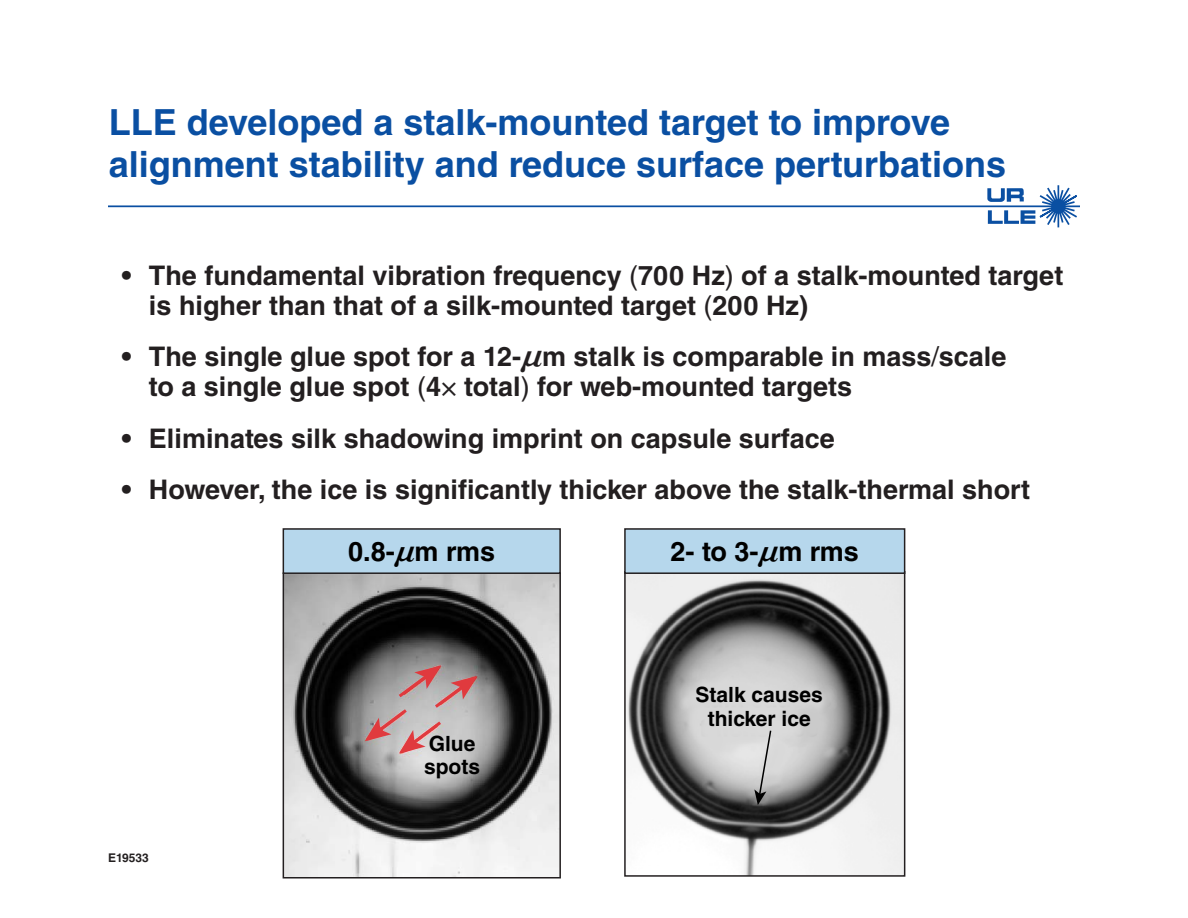
<style>
.page{position:relative;width:1188px;height:918px;background:#fff}
.page>*{position:absolute;margin:0;border:0;box-sizing:border-box;transform-origin:0 0}
.t1{font:700 36px/42px "Helvetica LT Std";color:#0a4fa2}
.t2{font:700 27px/30px "Helvetica LT Std";color:#231f20}
.t3{font:700 27px "Helvetica LT Std";letter-spacing:-.015em;color:#000}
.t4{font:700 21px/22.5px "Helvetica LT Std";color:#000}
.t5{font:700 12px "Helvetica LT Std";color:#231f20}
.s1{font-weight:400}
.s2{font-family:"MM Greek"}
.s3{font-family:"MM Greek";font-size:25.5px}
</style>
<div class="page">
<svg style="left:987px;top:185px;width:92px;height:43px"></svg>
<hr style="left:108px;top:205px;width:972px;height:2px;background:#0a4fa2">
<img style="left:286px;top:575px;width:272px;height:301px">
<div style="left:283px;top:572px;width:278px;height:307px;border:2px solid #231f20"></div>
<img style="left:627px;top:574px;width:275px;height:300px">
<div style="left:624px;top:571px;width:281px;height:306px;border:2px solid #231f20"></div>
<div style="left:283px;top:529px;width:277px;height:44px;background:#b6d7ec"></div>
<div style="left:283px;top:528px;width:278px;height:46px;border:2px solid #231f20"></div>
<div style="left:625px;top:529px;width:280px;height:44px;background:#b6d7ec"></div>
<div style="left:624px;top:528px;width:281px;height:46px;border:2px solid #231f20"></div>
<svg style="left:365px;top:666px;width:112px;height:87px;background:#b9a3a3"></svg>
<svg style="left:754px;top:729px;width:18px;height:76px"></svg>
<p class="t1" style="left:109px;top:100px;width:899px">LLE developed a stalk-mounted target to improve alignment stability and reduce surface perturbations</p>
<p class="t2" style="left:149px;top:260px;width:916px;text-indent:-27px">• The fundamental vibration frequency <span class="s1">(</span>700 Hz<span class="s1">)</span> of a stalk-mounted target is higher than that of a silk-mounted target <span class="s1">(</span>200 Hz)</p>
<p class="t2" style="left:149px;top:341px;width:859px;text-indent:-27px">• The single glue spot for a 12-<span class="s2">N</span>m stalk is comparable in mass<span class="s1">/</span>scale to a single glue spot <span class="s1">(</span>4<span class="s1">×</span> total<span class="s1">)</span> for web-mounted targets</p>
<p class="t2" style="left:122px;top:423px;width:715px">• Eliminates silk shadowing imprint on capsule surface</p>
<p class="t2" style="left:122px;top:474px;width:910px">• However, the ice is significantly thicker above the stalk-thermal short</p>
<p class="t3" style="left:348px;top:535px;width:148px">0.8-<span class="s3">N</span>m rms</p>
<p class="t3" style="left:671px;top:535px;width:190px">2- to 3-<span class="s3">N</span>m rms</p>
<p class="t5" style="left:108px;top:850px;width:42px">E19533</p>
<p class="t4" style="left:424px;top:732px;width:58px">Glue spots</p>
<p class="t4" style="left:696px;top:682px;width:129px;line-height:24px;text-align:center">Stalk causes thicker ice</p>
</div>
